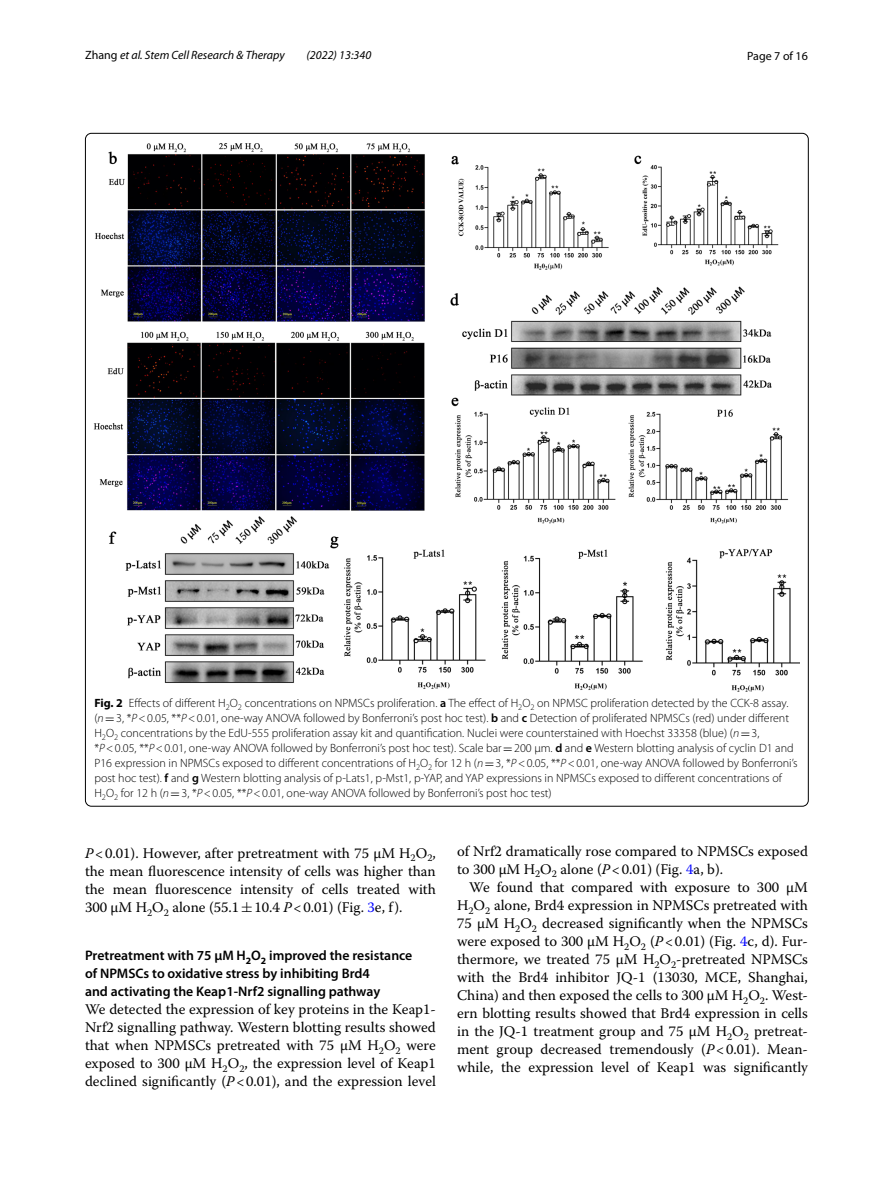
<style>
.page{position:relative;width:893px;height:1187px;background:#fff}
.page>*{position:absolute;margin:0;border:0;box-sizing:border-box;transform-origin:0 0}
.t1{font:14.7px/18px "Warnock Pro";color:#000;text-align:justify}
.t2{font:600 13.8px/18px "Myriad Pro";color:#000}
.t3{font:300 12px/15px "Myriad Pro";color:#000}
.t4{font:italic 12px "Myriad Pro";color:#000}
.t5{font:12px "Myriad Pro";color:#000}
.s1{font-style:normal}
.s2{font-weight:700}
.s3{font-weight:600}
.s4{font-style:italic}
.s5{font-family:"MTSY";font-weight:400}
.s6{font-family:"MTSY"}
.s7{color:#00f}
</style>
<div class="page">
<img style="left:94px;top:143px;width:706px;height:548px">
<p class="t4" style="left:85px;top:48px;width:201px"><span class="s1">Zhang</span> et al. Stem Cell Research &amp; Therapy</p>
<p class="t4" style="left:307px;top:48px;width:66px">(2022) 13:340</p>
<p class="t5" style="left:747px;top:48px;width:62px">Page 7 of 16</p>
<p class="t3" style="left:94px;top:695px;width:705px"><span class="s2">Fig. 2</span> Effects of different H<sub>2</sub>O<sub>2</sub> concentrations on NPMSCs proliferation. <span class="s3">a</span> The effect of H<sub>2</sub>O<sub>2</sub> on NPMSC proliferation detected by the CCK-8 assay. (<span class="s4">n</span><span class="s5">=</span>3, *<span class="s4">P</span>&lt;0.05, **<span class="s4">P</span>&lt;0.01, one-way ANOVA followed by Bonferroni’s post hoc test). <span class="s3">b</span> and <span class="s3">c</span> Detection of proliferated NPMSCs (red) under different H<sub>2</sub>O<sub>2</sub> concentrations by the EdU-555 proliferation assay kit and quantification. Nuclei were counterstained with Hoechst 33358 (blue) (<span class="s4">n</span><span class="s5">=</span>3, *<span class="s4">P</span>&lt;0.05, **<span class="s4">P</span>&lt;0.01, one-way ANOVA followed by Bonferroni’s post hoc test). Scale bar<span class="s5">=</span>200 μm. <span class="s3">d</span> and <span class="s3">e</span> Western blotting analysis of cyclin D1 and P16 expression in NPMSCs exposed to different concentrations of H<sub>2</sub>O<sub>2</sub> for 12 h (<span class="s4">n</span><span class="s5">=</span>3, *<span class="s4">P</span>&lt;0.05, **<span class="s4">P</span>&lt;0.01, one-way ANOVA followed by Bonferroni’s post hoc test). <span class="s3">f</span> and <span class="s3">g</span> Western blotting analysis of p-Lats1, p-Mst1, p-YAP, and YAP expressions in NPMSCs exposed to different concentrations of H<sub>2</sub>O<sub>2</sub> for 12 h (<span class="s4">n</span><span class="s5">=</span>3, *<span class="s4">P</span>&lt;0.05, **<span class="s4">P</span>&lt;0.01, one-way ANOVA followed by Bonferroni’s post hoc test)</p>
<p class="t1" style="left:85px;top:843px;width:352px"><span class="s4">P</span>&lt;0.01). However, after pretreatment with 75 μM H<sub>2</sub>O<sub>2</sub>, the mean fluorescence intensity of cells was higher than the mean fluorescence intensity of cells treated with 300 μM H<sub>2</sub>O<sub>2</sub> alone (55.1<span class="s6">±</span>10.4 <span class="s4">P</span>&lt;0.01) (Fig. <span class="s7">3</span>e, f).</p>
<p class="t2" style="left:85px;top:946px;width:329px">Pretreatment with 75 μM H<sub>2</sub>O<sub>2</sub> improved the resistance of NPMSCs to oxidative stress by inhibiting Brd4<br>and activating the Keap1‑Nrf2 signalling pathway</p>
<p class="t1" style="left:85px;top:1000px;width:352px">We detected the expression of key proteins in the Keap1- Nrf2 signalling pathway. Western blotting results showed that when NPMSCs pretreated with 75 μM H<sub>2</sub>O<sub>2</sub> were exposed to 300 μM H<sub>2</sub>O<sub>2</sub>, the expression level of Keap1 declined significantly (<span class="s4">P</span>&lt;0.01), and the expression level</p>
<p class="t1" style="left:457px;top:841px;width:352px">of Nrf2 dramatically rose compared to NPMSCs exposed to 300 μM H<sub>2</sub>O<sub>2</sub> alone (<span class="s4">P</span>&lt;0.01) (Fig. <span class="s7">4</span>a, b).</p>
<p class="t1" style="left:457px;top:877px;width:352px;text-indent:12px">We found that compared with exposure to 300 μM H<sub>2</sub>O<sub>2</sub> alone, Brd4 expression in NPMSCs pretreated with 75 μM H<sub>2</sub>O<sub>2</sub> decreased significantly when the NPMSCs were exposed to 300 μM H<sub>2</sub>O<sub>2</sub> (<span class="s4">P</span>&lt;0.01) (Fig. <span class="s7">4</span>c, d). Fur&shy;thermore, we treated 75 μM H<sub>2</sub>O<sub>2</sub>-pretreated NPMSCs with the Brd4 inhibitor JQ-1 (13030, MCE, Shanghai, China) and then exposed the cells to 300 μM H<sub>2</sub>O<sub>2</sub>. West&shy;ern blotting results showed that Brd4 expression in cells in the JQ-1 treatment group and 75 μM H<sub>2</sub>O<sub>2</sub> pretreat&shy;ment group decreased tremendously (<span class="s4">P</span>&lt;0.01). Mean&shy;while, the expression level of Keap1 was significantly</p>
</div>
